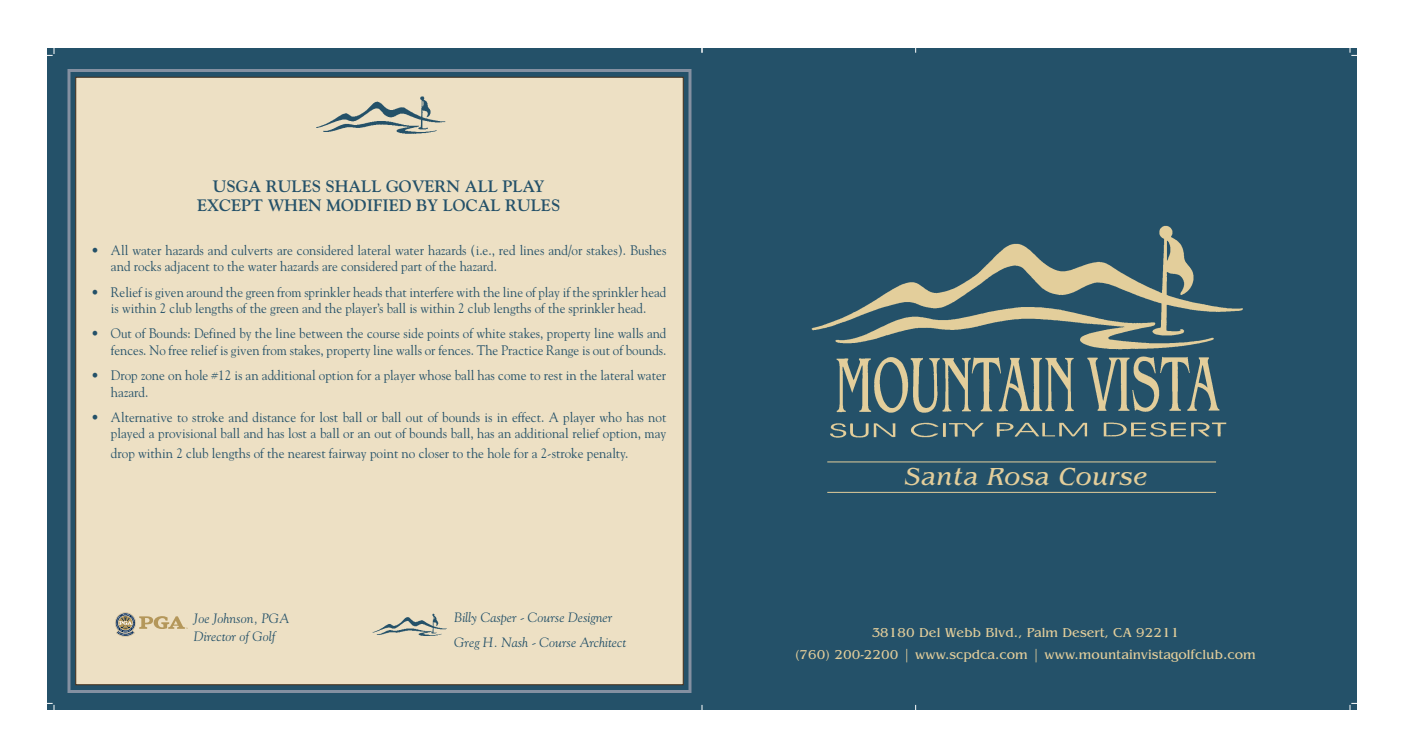
<style>
.page{position:relative;width:1404px;height:756px;background:#fff}
.page>*{position:absolute;margin:0;border:0;box-sizing:border-box;transform-origin:0 0}
.t1{font:italic 25.5px "Benguiat";color:#e3ce9b}
.t2{font:700 16.5px/19.8px "Goudy";color:#245169;text-align:center}
.t3{font:13.8px/16.5px "Goudy";color:#245169;scale:.95 1}
.t4{font:13.8px/16.5px "Goudy";color:#245169;text-align:center;scale:.94 1}
.t5{font:13.5px/22.5px "Benguiat";color:#e3ce9b;text-align:center}
.t6{font:italic 13.5px/18px "Goudy";color:#245169}
</style>
<div class="page">
<div style="left:47px;top:49px;width:1310px;height:661px;background:#245169"></div>
<img style="left:811px;top:225px;width:432px;height:213px">
<div style="left:68px;top:69px;width:624px;height:624px;border:3px solid #8490a1"></div>
<div style="left:76px;top:77px;width:607px;height:608px;background:#ede0c4;border:1px solid #46301a"></div>
<svg style="left:115px;top:612px;width:73px;height:25px"></svg>
<img style="left:372px;top:614px;width:74px;height:22px">
<hr style="left:827px;top:462px;width:389px;height:1px;background:#e3ce9b">
<hr style="left:827px;top:492px;width:389px;height:1px;background:#e3ce9b">
<img style="left:316px;top:96px;width:129px;height:38px">
<svg style="left:47px;top:48px;width:8px;height:8px"></svg>
<svg style="left:47px;top:703px;width:8px;height:7px"></svg>
<svg style="left:1350px;top:48px;width:7px;height:8px"></svg>
<p class="t2" style="left:197px;top:176px;width:365px">USGA RULES SHALL GOVERN ALL PLAY<br>EXCEPT WHEN MODIFIED BY LOCAL RULES</p>
<p class="t3" style="left:111px;top:242px;width:586px;text-indent:-20px">• All water hazards and culverts are considered lateral water hazards (i.e., red lines and/or stakes). Bushes and rocks adjacent to the water hazards are considered part of the hazard.</p>
<p class="t4" style="left:91px;top:283px;width:614px">• Relief is given around the green from sprinkler heads that interfere with the line of play if the sprinkler head is within 2 club lengths of the green and the player’s ball is within 2 club lengths of the sprinkler head.</p>
<p class="t4" style="left:91px;top:325px;width:614px;text-align:right">• Out of Bounds: Defined by the line between the course side points of white stakes, property line walls and fences. No free relief is given from stakes, property line walls or fences. The Practice Range is out of bounds.</p>
<p class="t3" style="left:111px;top:367px;width:586px;text-indent:-20px">• Drop zone on hole #12 is an additional option for a player whose ball has come to rest in the lateral water hazard.</p>
<p class="t3" style="left:91px;top:408px;width:607px;text-align:right">• Alternative to stroke and distance for lost ball or ball out of bounds is in effect. A player who has not played a provisional ball and has lost a ball or an out of bounds ball, has an additional relief option, may</p>
<p class="t3" style="left:111px;top:445px;width:546px">drop within 2 club lengths of the nearest fairway point no closer to the hole for a 2-stroke penalty.</p>
<p class="t6" style="left:194px;top:609px;width:97px">Joe Johnson, PGA<br>Director of Golf</p>
<p class="t6" style="left:454px;top:604px;width:174px;line-height:24.9px">Billy Casper - Course Designer<br>Greg H. Nash - Course Architect</p>
<h1 class="t1" style="left:905px;top:462px;width:244px">Santa Rosa Course</h1>
<p class="t5" style="left:795px;top:621px;width:462px">38180 Del Webb Blvd., Palm Desert, CA 92211<br>(760) 200-2200 | www.scpdca.com | www.mountainvistagolfclub.com</p>
</div>
